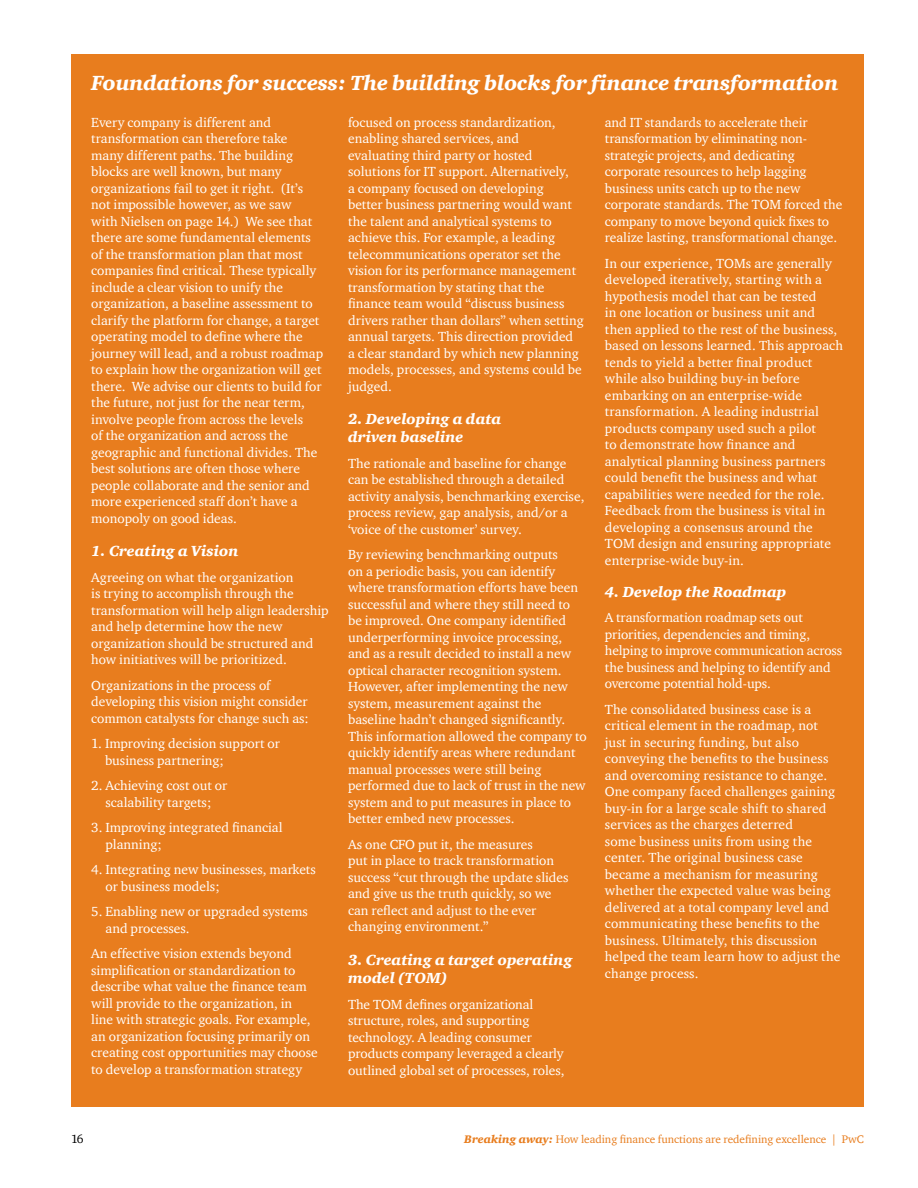
<style>
.page{position:relative;width:918px;height:1188px;background:#fff}
.page>*{position:absolute;margin:0;border:0;box-sizing:border-box;transform-origin:0 0}
.t1{font:italic 900 21px "ITC Charter Com";letter-spacing:-.01em;color:#fff}
.t2{font:italic 900 15px/18px "ITC Charter Com";color:#fff}
.t3{font:13.5px/16.5px "ITC Charter Com";color:#fff}
.t4{font:12px "ITC Charter Com";color:#000}
.t5{font:11.25px "ITC Charter Com";color:#e87d1e}
.s1{font-weight:900;font-style:italic}
</style>
<div class="page">
<div style="left:71px;top:54px;width:793px;height:1053px;background:#e87d1e"></div>
<h1 class="t1" style="left:91px;top:70px;width:749px">Foundations for success: The building blocks for finance transformation</h1>
<p class="t3" style="left:91px;top:114px;width:233px">Every company is different and transformation can therefore take<br>many different paths. The building blocks are well known, but many organizations fail to get it right. (It’s not impossible however, as we saw<br>with Nielsen on page 14.) We see that there are some fundamental elements of the transformation plan that most companies find critical. These typically include a clear vision to unify the organization, a baseline assessment to clarify the platform for change, a target operating model to define where the journey will lead, and a robust roadmap to explain how the organization will get there. We advise our clients to build for the future, not just for the near term, involve people from across the levels<br>of the organization and across the geographic and functional divides. The best solutions are often those where people collaborate and the senior and more experienced staff don’t have a monopoly on good ideas.</p>
<p class="t2" style="left:91px;top:542px;width:149px">1. Creating a Vision</p>
<p class="t3" style="left:91px;top:569px;width:239px">Agreeing on what the organization<br>is trying to accomplish through the transformation will help align leadership and help determine how the new organization should be structured and how initiatives will be prioritized.</p>
<p class="t3" style="left:91px;top:677px;width:219px">Organizations in the process of developing this vision might consider common catalysts for change such as:</p>
<p class="t3" style="left:105px;top:735px;width:177px;text-indent:-14px">1. Improving decision support or business partnering;</p>
<p class="t3" style="left:91px;top:777px;width:138px;text-align:center">2. Achieving cost out or scalability targets;</p>
<p class="t3" style="left:106px;top:819px;width:178px;text-indent:-14px">3. Improving integrated financial planning;</p>
<p class="t3" style="left:106px;top:861px;width:212px;text-indent:-14px">4. Integrating new businesses, markets or business models;</p>
<p class="t3" style="left:106px;top:903px;width:204px;text-indent:-14px">5. Enabling new or upgraded systems and processes.</p>
<p class="t3" style="left:91px;top:945px;width:228px">An effective vision extends beyond simplification or standardization to describe what value the finance team will provide to the organization, in<br>line with strategic goals. For example, an organization focusing primarily on creating cost opportunities may choose to develop a transformation strategy</p>
<p class="t3" style="left:348px;top:114px;width:237px">focused on process standardization, enabling shared services, and<br>evaluating third party or hosted solutions for IT support. Alternatively,<br>a company focused on developing<br>better business partnering would want the talent and analytical systems to achieve this. For example, a leading telecommunications operator set the vision for its performance management transformation by stating that the finance team would “discuss business drivers rather than dollars” when setting annual targets. This direction provided<br>a clear standard by which new planning models, processes, and systems could be judged.</p>
<p class="t2" style="left:348px;top:410px;width:155px">2. Developing a data driven baseline</p>
<p class="t3" style="left:348px;top:455px;width:238px">The rationale and baseline for change can be established through a detailed activity analysis, benchmarking exercise, process review, gap analysis, and/or a ‘voice of the customer’ survey.</p>
<p class="t3" style="left:348px;top:546px;width:240px">By reviewing benchmarking outputs<br>on a periodic basis, you can identify where transformation efforts have been successful and where they still need to be improved. One company identified underperforming invoice processing, and as a result decided to install a new optical character recognition system.<br>However, after implementing the new system, measurement against the baseline hadn’t changed significantly.<br>This information allowed the company to quickly identify areas where redundant manual processes were still being performed due to lack of trust in the new system and to put measures in place to better embed new processes.</p>
<p class="t3" style="left:348px;top:836px;width:222px">As one CFO put it, the measures<br>put in place to track transformation success “cut through the update slides and give us the truth quickly, so we can reflect and adjust to the ever changing environment.”</p>
<p class="t2" style="left:348px;top:951px;width:226px">3. Creating a target operating model (TOM)</p>
<p class="t3" style="left:348px;top:996px;width:218px">The TOM defines organizational structure, roles, and supporting technology. A leading consumer products company leveraged a clearly outlined global set of processes, roles,</p>
<p class="t3" style="left:605px;top:114px;width:239px">and IT standards to accelerate their transformation by eliminating non&shy;strategic projects, and dedicating corporate resources to help lagging business units catch up to the new corporate standards. The TOM forced the company to move beyond quick fixes to realize lasting, transformational change.</p>
<p class="t3" style="left:605px;top:255px;width:240px">In our experience, TOMs are generally developed iteratively, starting with a hypothesis model that can be tested<br>in one location or business unit and then applied to the rest of the business, based on lessons learned. This approach tends to yield a better final product while also building buy-in before embarking on an enterprise-wide transformation. A leading industrial products company used such a pilot<br>to demonstrate how finance and analytical planning business partners could benefit the business and what capabilities were needed for the role.<br>Feedback from the business is vital in developing a consensus around the TOM design and ensuring appropriate enterprise-wide buy-in.</p>
<p class="t2" style="left:605px;top:583px;width:183px">4. Develop the Roadmap</p>
<p class="t3" style="left:605px;top:609px;width:239px">A transformation roadmap sets out priorities, dependencies and timing, helping to improve communication across the business and helping to identify and overcome potential hold-ups.</p>
<p class="t3" style="left:605px;top:701px;width:237px">The consolidated business case is a critical element in the roadmap, not just in securing funding, but also conveying the benefits to the business and overcoming resistance to change.<br>One company faced challenges gaining buy-in for a large scale shift to shared services as the charges deterred<br>some business units from using the center. The original business case became a mechanism for measuring whether the expected value was being delivered at a total company level and communicating these benefits to the business. Ultimately, this discussion helped the team learn how to adjust the change process.</p>
<p class="t4" style="left:71px;top:1131px;width:14px">16</p>
<p class="t5" style="left:464px;top:1132px;width:401px"><span class="s1">Breaking away:</span> How leading finance functions are redefining excellence | PwC</p>
</div>
